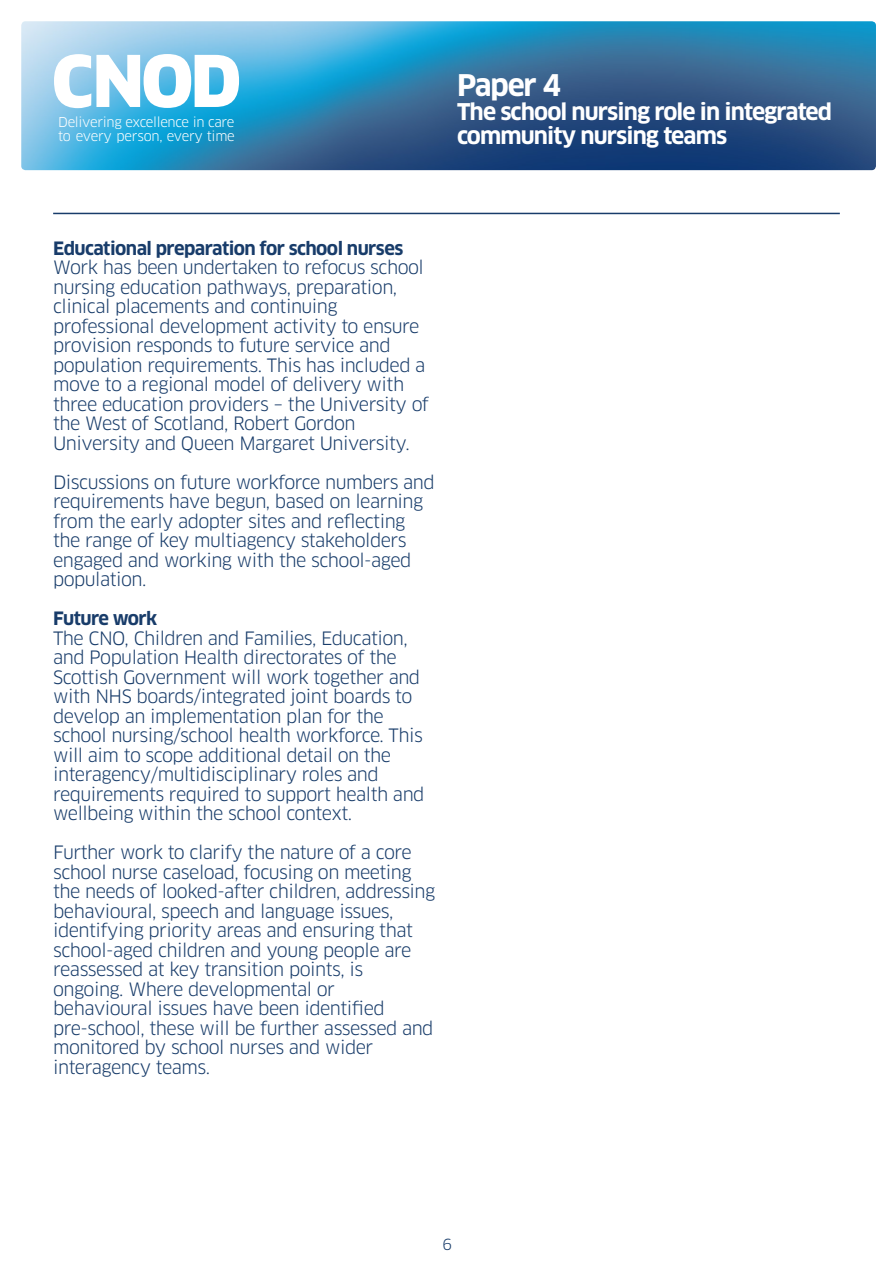
<style>
.page{position:relative;width:893px;height:1272px;background:#fff}
.page>*{position:absolute;margin:0;border:0;box-sizing:border-box;transform-origin:0 0}
.t1{font:700 29.1px "Clan";letter-spacing:-.04em;color:#fff}
.t2{font:700 22.5px/24px "Clan";letter-spacing:-.04em;color:#fff}
.NEW_Body_TEXT{font:18px/19.5px "Clan";letter-spacing:-.03em;color:#183c6a}
.NEW_Heading_1{font:700 18px "Clan";letter-spacing:-.03em;color:#183c6a}
.t3{font:15px "Clan";color:#183c6a}
.t4{font:13.2px/13.5px "Clan";letter-spacing:-.025em;color:#fff}
</style>
<div class="page">
<img style="left:21px;top:21px;width:855px;height:149px">
<svg style="left:54px;top:54px;width:185px;height:54px"></svg>
<hr style="left:53px;top:213px;width:787px;height:1px;background:#183c6a">
<p class="t4" style="left:58px;top:116px;width:178px">Delivering excellence in care to every person, every time</p>
<h1 class="t1" style="left:457px;top:67px;width:105px">Paper 4</h1>
<p class="t2" style="left:457px;top:100px;width:377px">The school nursing role in integrated community nursing teams</p>
<p class="NEW_Heading_1" style="left:53px;top:237px;width:352px">Educational preparation for school nurses</p>
<p class="NEW_Body_TEXT" style="left:53px;top:258px;width:378px">Work has been undertaken to refocus school nursing education pathways, preparation, clinical placements and continuing professional development activity to ensure provision responds to future service and population requirements. This has included a move to a regional model of delivery with three education providers – the University of the West of Scotland, Robert Gordon University and Queen Margaret University.</p>
<p class="NEW_Body_TEXT" style="left:53px;top:472px;width:383px">Discussions on future workforce numbers and requirements have begun, based on learning from the early adopter sites and reflecting the range of key multiagency stakeholders engaged and working with the school-aged population.</p>
<p class="NEW_Heading_1" style="left:53px;top:607px;width:106px">Future work</p>
<p class="NEW_Body_TEXT" style="left:53px;top:628px;width:373px">The CNO, Children and Families, Education, and Population Health directorates of the Scottish Government will work together and with NHS boards/integrated joint boards to develop an implementation plan for the school nursing/school health workforce. This will aim to scope additional detail on the interagency/multidisciplinary roles and requirements required to support health and wellbeing within the school context.</p>
<p class="NEW_Body_TEXT" style="left:53px;top:843px;width:384px">Further work to clarify the nature of a core school nurse caseload, focusing on meeting the needs of looked-after children, addressing behavioural, speech and language issues, identifying priority areas and ensuring that school-aged children and young people are reassessed at key transition points, is ongoing. Where developmental or behavioural issues have been identified pre-school, these will be further assessed and monitored by school nurses and wider interagency teams.</p>
<p class="t3" style="left:442px;top:1234px;width:11px">6</p>
</div>
